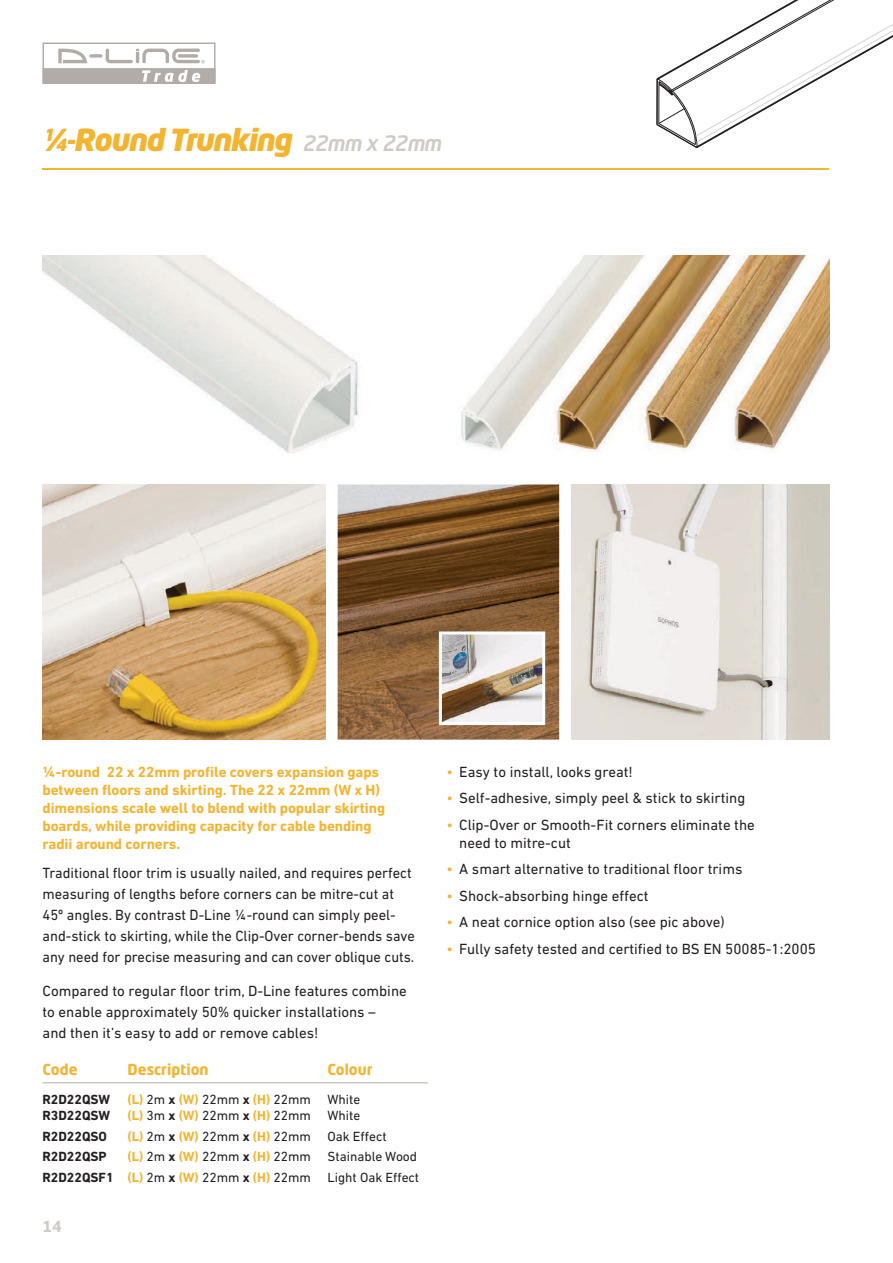
<style>
.page{position:relative;width:893px;height:1263px;background:#fff}
.page>*{position:absolute;margin:0;border:0;box-sizing:border-box;transform-origin:0 0}
.t1{font:italic 900 30px "Neo Tech Std";letter-spacing:-.04em;color:#f3b430}
.t2{font:15px/21px "DIN Next LT Pro";color:#231f20}
.t3{font:700 15px/18px "DIN Next LT Pro";letter-spacing:-.005em;color:#f3b430}
.t4{font:700 15px "Neo Tech Std";color:#f3b430}
.t5{font:700 15px "Neo Tech Std";color:#cecac5}
.t6{font:13.5px/20.4px "DIN Next LT Pro";color:#231f20;text-align:right}
.t7{font:700 13.5px "DIN Next LT Pro";color:#231f20}
.s1{font-weight:500;font-size:21px;color:#cecac5}
.s2{font-weight:700;color:#f3b430}
.s3{font-weight:700}
.s4{color:#f3b430}
</style>
<div class="page">
<img style="left:43px;top:484px;width:282px;height:256px">
<img style="left:43px;top:255px;width:316px;height:198px">
<img style="left:461px;top:255px;width:368px;height:196px">
<hr style="left:43px;top:168px;width:786px;height:2px;background:#f3b430">
<img style="left:572px;top:484px;width:257px;height:256px">
<img style="left:338px;top:484px;width:221px;height:256px">
<hr style="left:43px;top:1082px;width:385px;height:1px;background:#cecac5">
<img style="left:443px;top:635px;width:98px;height:86px">
<div style="left:439px;top:631px;width:106px;height:94px;border:3px solid #fff"></div>
<svg style="left:43px;top:43px;width:173px;height:41px"></svg>
<svg style="left:656px;top:0;width:237px;height:148px"></svg>
<h1 class="t1" style="left:43px;top:127px;width:400px">¼-Round Trunking <span class="s1">22mm x 22mm</span></h1>
<p class="t3" style="left:43px;top:764px;width:344px">¼-round 22 x 22mm profile covers expansion gaps between floors and skirting. The 22 x 22mm (W x H) dimensions scale well to blend with popular skirting boards, while providing capacity for cable bending radii around corners.</p>
<p class="t2" style="left:43px;top:864px;width:374px">Traditional floor trim is usually nailed, and requires perfect measuring of lengths before corners can be mitre-cut at 45º angles. By contrast D-Line ¼-round can simply peel&shy;and-stick to skirting, while the Clip-Over corner-bends save any need for precise measuring and can cover oblique cuts.</p>
<p class="t2" style="left:43px;top:982px;width:366px">Compared to regular floor trim, D-Line features combine to enable approximately 50% quicker installations –<br>and then it’s easy to add or remove cables!</p>
<p class="t4" style="left:43px;top:1063px;width:37px">Code</p>
<p class="t4" style="left:128px;top:1063px;width:83px">Description</p>
<p class="t4" style="left:327px;top:1063px;width:47px">Colour</p>
<p class="t7" style="left:43px;top:1095px;width:69px">R2D22QSW</p>
<p class="t6" style="left:128px;top:1090px;width:234px"><span class="s2">(L)</span> 2m <span class="s3">x</span> <span class="s2">(W)</span> 22mm <span class="s3">x</span> <span class="s2">(H)</span> 22mm White</p>
<p class="t7" style="left:43px;top:1111px;width:69px">R3D22QSW</p>
<p class="t6" style="left:128px;top:1106px;width:234px"><span class="s2">(L)</span> 3m <span class="s3">x</span> <span class="s2">(W)</span> 22mm <span class="s3">x</span> <span class="s2">(H)</span> 22mm White</p>
<p class="t7" style="left:43px;top:1131px;width:66px">R2D22QSO</p>
<p class="t6" style="left:128px;top:1127px;width:261px"><span class="s2">(L)</span> 2m <span class="s3">x</span> <span class="s2">(W)</span> 22mm <span class="s3">x</span> <span class="s2">(H)</span> 22mm Oak Effect</p>
<p class="t7" style="left:43px;top:1152px;width:66px">R2D22QSP</p>
<p class="t6" style="left:43px;top:1147px;width:378px"><span class="s2">(L)</span> 2m <span class="s3">x</span> <span class="s2">(W)</span> 22mm <span class="s3">x</span> <span class="s2">(H)</span> 22mm Stainable Wood<br><span class="s3">R2D22QSF1</span> <span class="s2">(L)</span> 2m <span class="s3">x</span> <span class="s2">(W)</span> 22mm <span class="s3">x</span> <span class="s2">(H)</span> 22mm Light Oak Effect</p>
<p class="t5" style="left:43px;top:1220px;width:21px">14</p>
<p class="t2" style="left:446px;top:762px;width:188px"><span class="s4">•</span> Easy to install, looks great!</p>
<p class="t2" style="left:446px;top:789px;width:300px"><span class="s4">•</span> Self-adhesive, simply peel &amp; stick to skirting</p>
<p class="t2" style="left:459px;top:817px;width:297px;line-height:18px;text-indent:-13px"><span class="s4">•</span> Clip-Over or Smooth-Fit corners eliminate the need to mitre-cut</p>
<p class="t2" style="left:446px;top:860px;width:297px"><span class="s4">•</span> A smart alternative to traditional floor trims</p>
<p class="t2" style="left:446px;top:886px;width:204px"><span class="s4">•</span> Shock-absorbing hinge effect</p>
<p class="t2" style="left:446px;top:913px;width:280px"><span class="s4">•</span> A neat cornice option also (see pic above)</p>
<p class="t2" style="left:446px;top:939px;width:371px"><span class="s4">•</span> Fully safety tested and certified to BS EN 50085-1:2005</p>
</div>
